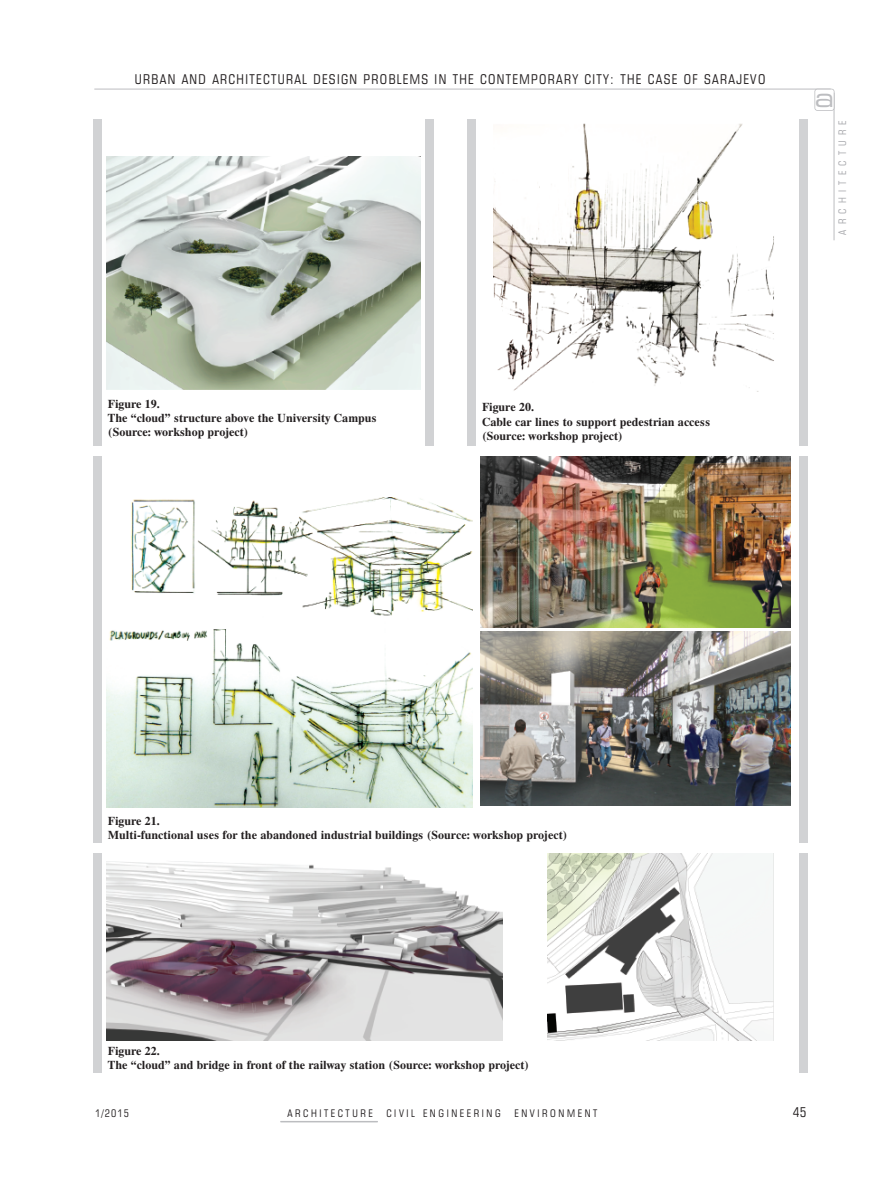
<style>
.page{position:relative;width:893px;height:1191px;background:#fff}
.page>*{position:absolute;margin:0;border:0;box-sizing:border-box;transform-origin:0 0}
.t1{font:25.5px "Square 721 Ex EU";color:#bcbdc0}
.t2{font:13.5px "Square 721 Cn EU";letter-spacing:.1em;color:#231f20}
.t3{font:700 12px/14.4px "Dutch 801 EU";color:#231f20}
.t4{font:10.5px "Square 721 Cn EU";letter-spacing:.25em;color:#231f20}
.t5{font:10.5px "Square 721 Cn EU";letter-spacing:.5em;color:#a8a9ad}
</style>
<div class="page">
<hr style="left:94px;top:89px;width:737px;height:1px;background:#bcbdc0">
<hr style="left:834px;top:93px;width:1px;height:147px;background:#bcbdc0">
<hr style="left:280px;top:1121px;width:98px;height:1px;background:#bcbdc0">
<div style="left:94px;top:119px;width:8px;height:327px;background:#d1d2d4"></div>
<div style="left:425px;top:119px;width:9px;height:327px;background:#d1d2d4"></div>
<img style="left:106px;top:156px;width:315px;height:233px">
<div style="left:468px;top:119px;width:8px;height:327px;background:#d1d2d4"></div>
<div style="left:799px;top:119px;width:9px;height:327px;background:#d1d2d4"></div>
<img style="left:493px;top:123px;width:281px;height:269px">
<div style="left:814px;top:89px;width:20px;height:22px;border:2px solid #bcbdc0;border-radius:3px"></div>
<div style="left:94px;top:456px;width:8px;height:387px;background:#d1d2d4"></div>
<div style="left:799px;top:456px;width:9px;height:387px;background:#d1d2d4"></div>
<img style="left:106px;top:497px;width:367px;height:310px">
<img style="left:480px;top:456px;width:311px;height:171px">
<img style="left:480px;top:632px;width:311px;height:173px">
<div style="left:94px;top:853px;width:8px;height:220px;background:#d1d2d4"></div>
<div style="left:799px;top:853px;width:9px;height:220px;background:#d1d2d4"></div>
<img style="left:107px;top:861px;width:395px;height:179px">
<img style="left:547px;top:853px;width:226px;height:187px">
<p class="t2" style="left:135px;top:71px;width:632px">URBAN AND ARCHITECTURAL DESIGN PROBLEMS IN THE CONTEMPORARY CITY: THE CASE OF SARAJEVO</p>
<h1 class="t1" style="left:815px;top:82px;width:21px">a</h1>
<p class="t5" style="left:836px;top:235px;width:116px;rotate:-90deg">ARCHITECTURE</p>
<p class="t3" style="left:108px;top:397px;width:270px">Figure 19.<br>The “cloud” structure above the University Campus (Source: workshop project)</p>
<p class="t3" style="left:482px;top:401px;width:230px">Figure 20.<br>Cable car lines to support pedestrian access (Source: workshop project)</p>
<p class="t3" style="left:108px;top:814px;width:461px">Figure 21.<br>Multi-functional uses for the abandoned industrial buildings (Source: workshop project)</p>
<p class="t3" style="left:108px;top:1044px;width:423px">Figure 22.<br>The “cloud” and bridge in front of the railway station (Source: workshop project)</p>
<p class="t4" style="left:95px;top:1107px;width:36px">1/2015</p>
<p class="t4" style="left:287px;top:1107px;width:87px">ARCHITECTURE</p>
<p class="t4" style="left:386px;top:1107px;width:116px">CIVIL ENGINEERING</p>
<p class="t4" style="left:514px;top:1107px;width:85px">ENVIRONMENT</p>
<p class="t2" style="left:793px;top:1104px;width:15px">45</p>
</div>
